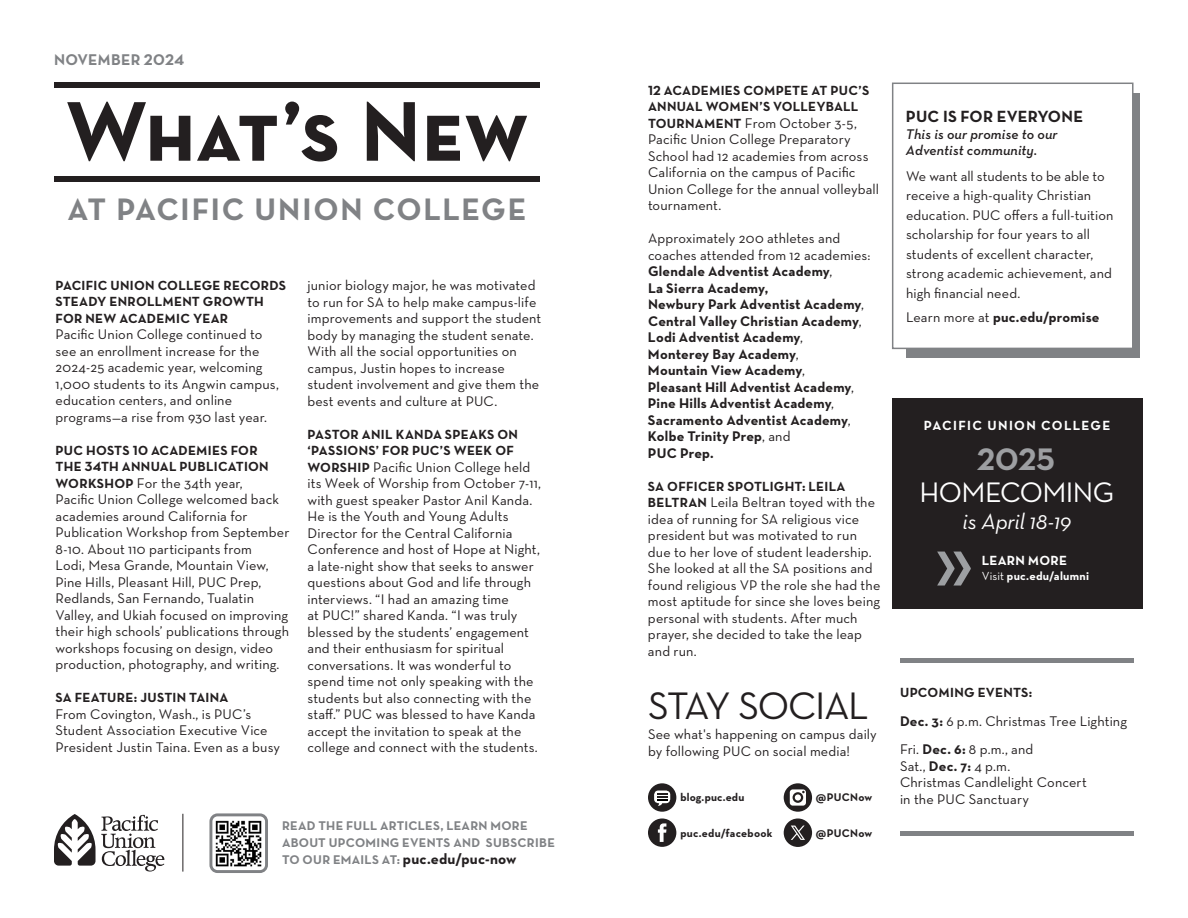
<style>
.page{position:relative;width:1188px;height:918px;background:#fff}
.page>*{position:absolute;margin:0;border:0;box-sizing:border-box;transform-origin:0 0}
.t1{font:86.1px "Neutra Text Bold SC";color:#231f20}
.Gold_Headline{font:39px "Neutra Text";letter-spacing:-.04em;color:#231f20}
.t2{font:31.65px "Neutra Text Bold Alt";letter-spacing:.055em;color:#808285}
.Gold_Headline-2{font:31.65px "Neutra Text Bold Alt";color:#9d9fa2}
.Gold_Headline-3{font:28.8px "Neutra Text";letter-spacing:-.02em;color:#fff}
.Gold_Headline-4{font:italic 22.65px "Neutra Text";letter-spacing:-.01em;color:#fff}
.t3{font:16.5px "Neutra Text Bold Alt";letter-spacing:.01em;color:#231f20}
.t4{font:15.75px "Neutra Text Bold Alt";letter-spacing:.015em;color:#808285}
.t5{font:700 15px "Neutra Text";letter-spacing:.015em;color:#231f20}
.t6{font:14.25px/16.5px "Neutra Text";letter-spacing:.01em;color:#231f20}
.t7{font:700 14.25px/16.5px "Neutra Text";letter-spacing:.015em;color:#231f20}
.t8{font:italic 600 14.25px "Neutra Text";letter-spacing:.01em;color:#231f20}
.t9{font:13.5px/16.5px "Neutra Text Bold Alt";letter-spacing:.02em;color:#231f20}
.feature_side_bar_text{font:13.5px "Neutra Text Bold SC Alt";letter-spacing:.085em;color:#fff}
.feature_side_bar_text-2{font:13.5px "Neutra Text Bold SC Alt";letter-spacing:.02em;color:#fff}
.t10{font:700 12.75px/17px "Neutra Text";letter-spacing:.02em;color:#808285}
.feature_side_bar_text-3{font:700 11.85px "Neutra Text";letter-spacing:.025em;color:#fff}
.t11{font:700 11.25px "Neutra Text";letter-spacing:.02em;color:#231f20}
.s1{font-family:"Neutra Text Bold Alt";font-size:13.5px}
.s2{font-size:12.75px;color:#808285}
.s3{font-weight:400}
.s4{font-weight:700}
</style>
<div class="page">
<hr style="left:183px;top:814px;width:1px;height:58px;background:#231f20">
<svg style="left:54px;top:814px;width:110px;height:58px"></svg>
<div style="left:209px;top:813px;width:59px;height:60px;border:3px solid #808285;border-radius:7px"></div>
<img style="left:215px;top:820px;width:47px;height:47px">
<hr style="left:900px;top:659px;width:234px;height:4px;background:#808285">
<div style="left:54px;top:176px;width:486px;height:5px;background:#231f20"></div>
<div style="left:54px;top:83px;width:486px;height:5px;background:#231f20"></div>
<hr style="left:900px;top:832px;width:234px;height:4px;background:#808285">
<div style="left:906px;top:93px;width:234px;height:264px;background:#808285"></div>
<div style="left:892px;top:83px;width:242px;height:266px;background:#fff;border:2px solid #808285"></div>
<div style="left:892px;top:398px;width:250px;height:210px;background:#231f20"></div>
<svg style="left:937px;top:552px;width:34px;height:34px"></svg>
<svg style="left:648px;top:783px;width:28px;height:29px"></svg>
<svg style="left:784px;top:783px;width:28px;height:29px"></svg>
<svg style="left:648px;top:818px;width:28px;height:29px"></svg>
<svg style="left:784px;top:818px;width:28px;height:29px"></svg>
<p class="t4" style="left:54px;top:50px;width:132px">NOVEMBER 2024</p>
<p class="t1" style="left:65px;top:78px;width:465px">What’s New</p>
<p class="t2" style="left:68px;top:189px;width:460px">AT PACIFIC UNION COLLEGE</p>
<p class="t9" style="left:56px;top:277px;width:232px">PACIFIC UNION COLLEGE RECORDS<br>STEADY ENROLLMENT GROWTH<br>FOR NEW ACADEMIC YEAR</p>
<p class="t6" style="left:56px;top:326px;width:225px">Pacific Union College continued to see an enrollment increase for the 2024-25 academic year, welcoming 1,000 students to its Angwin campus, education centers, and online programs—a rise from 930 last year.</p>
<p class="t9" style="left:56px;top:442px;width:215px">PUC HOSTS 10 ACADEMIES FOR<br>THE 34TH ANNUAL PUBLICATION</p>
<p class="t6" style="left:56px;top:474px;width:235px"><span class="s1">WORKSHOP</span> For the 34th year,<br>Pacific Union College welcomed back academies around California for Publication Workshop from September 8-10. About 110 participants from<br>Lodi, Mesa Grande, Mountain View, Pine Hills, Pleasant Hill, PUC Prep, Redlands, San Fernando, Tualatin Valley, and Ukiah focused on improving their high schools’ publications through workshops focusing on design, video production, photography, and writing.</p>
<p class="t9" style="left:56px;top:689px;width:174px">SA FEATURE: JUSTIN TAINA</p>
<p class="t6" style="left:56px;top:705px;width:226px">From Covington, Wash., is PUC’s<br>Student Association Executive Vice<br>President Justin Taina. Even as a busy</p>
<p class="t6" style="left:308px;top:277px;width:235px">junior biology major, he was motivated to run for SA to help make campus-life improvements and support the student body by managing the student senate.<br>With all the social opportunities on campus, Justin hopes to increase student involvement and give them the best events and culture at PUC.</p>
<p class="t9" style="left:308px;top:426px;width:212px">PASTOR ANIL KANDA SPEAKS ON ‘PASSIONS’ FOR PUC’S WEEK OF</p>
<p class="t6" style="left:308px;top:458px;width:235px"><span class="s1">WORSHIP</span> Pacific Union College held its Week of Worship from October 7-11, with guest speaker Pastor Anil Kanda.<br>He is the Youth and Young Adults Director for the Central California Conference and host of Hope at Night, a late-night show that seeks to answer questions about God and life through interviews. “I had an amazing time<br>at PUC!” shared Kanda. “I was truly blessed by the students’ engagement and their enthusiasm for spiritual conversations. It was wonderful to spend time not only speaking with the students but also connecting with the staff.” PUC was blessed to have Kanda accept the invitation to speak at the college and connect with the students.</p>
<p class="t10" style="left:282px;top:817px;width:275px">READ THE FULL ARTICLES, LEARN MORE<br>ABOUT UPCOMING EVENTS AND SUBSCRIBE</p>
<p class="t5" style="left:282px;top:850px;width:236px"><span class="s2">TO OUR EMAILS AT:</span> puc.edu/puc-now</p>
<p class="t9" style="left:648px;top:81px;width:223px">12 ACADEMIES COMPETE AT PUC’S<br>ANNUAL WOMEN’S VOLLEYBALL</p>
<p class="t6" style="left:648px;top:114px;width:233px"><span class="s1">TOURNAMENT</span> From October 3-5,<br>Pacific Union College Preparatory<br>School had 12 academies from across<br>California on the campus of Pacific<br>Union College for the annual volleyball tournament.</p>
<p class="t6" style="left:648px;top:230px;width:224px">Approximately 200 athletes and coaches attended from 12 academies:</p>
<p class="t7" style="left:648px;top:263px;width:186px">Glendale Adventist Academy<span class="s3">,</span></p>
<p class="t7" style="left:648px;top:279px;width:122px">La Sierra Academy,</p>
<p class="t7" style="left:648px;top:296px;width:217px">Newbury Park Adventist Academy<span class="s3">,<br></span>Central Valley Christian Academy<span class="s3">,</span></p>
<p class="t7" style="left:648px;top:329px;width:157px">Lodi Adventist Academy<span class="s3">,</span></p>
<p class="t7" style="left:648px;top:345px;width:152px">Monterey Bay Academy<span class="s3">,</span></p>
<p class="t7" style="left:648px;top:362px;width:158px">Mountain View Academy<span class="s3">,</span></p>
<p class="t7" style="left:648px;top:378px;width:207px">Pleasant Hill Adventist Academy<span class="s3">,</span></p>
<p class="t7" style="left:648px;top:395px;width:204px">Pine Hills Adventist Academy<span class="s3">,<br></span>Sacramento Adventist Academy<span class="s3">,</span></p>
<p class="t7" style="left:648px;top:428px;width:144px">Kolbe Trinity Prep<span class="s3">, and</span></p>
<p class="t7" style="left:648px;top:444px;width:67px">PUC Prep.</p>
<p class="t9" style="left:648px;top:477px;width:199px">SA OFFICER SPOTLIGHT: LEILA</p>
<p class="t6" style="left:648px;top:494px;width:234px"><span class="s1">BELTRAN</span> Leila Beltran toyed with the idea of running for SA religious vice president but was motivated to run due to her love of student leadership.<br>She looked at all the SA positions and found religious VP the role she had the most aptitude for since she loves being personal with students. After much prayer, she decided to take the leap and run.</p>
<p class="Gold_Headline" style="left:648px;top:683px;width:222px">STAY SOCIAL</p>
<p class="t6" style="left:648px;top:726px;width:230px">See what's happening on campus daily</p>
<p class="t6" style="left:648px;top:742px;width:204px">by following PUC on social media!</p>
<p class="t11" style="left:680px;top:791px;width:65px">blog.puc.edu</p>
<p class="t11" style="left:816px;top:791px;width:58px">@PUCNow</p>
<p class="t11" style="left:680px;top:826px;width:93px">puc.edu/facebook</p>
<p class="t11" style="left:816px;top:826px;width:58px">@PUCNow</p>
<p class="t3" style="left:906px;top:106px;width:179px">PUC IS FOR EVERYONE</p>
<p class="t8" style="left:906px;top:125px;width:153px">This is our promise to our</p>
<p class="t8" style="left:906px;top:142px;width:133px">Adventist community.</p>
<p class="t6" style="left:906px;top:166px;width:209px;line-height:19.5px">We want all students to be able to receive a high-quality Christian education. PUC offers a full-tuition scholarship for four years to all students of excellent character,</p>
<p class="t6" style="left:906px;top:263px;width:208px;line-height:19.5px">strong academic achievement, and high financial need.</p>
<p class="t7" style="left:906px;top:308px;width:195px"><span class="s3">Learn more at</span> puc.edu/promise</p>
<p class="feature_side_bar_text" style="left:924px;top:417px;width:188px">PACIFIC UNION COLLEGE</p>
<p class="Gold_Headline-2" style="left:977px;top:439px;width:79px">2025</p>
<p class="Gold_Headline-3" style="left:920px;top:475px;width:196px">HOMECOMING</p>
<p class="Gold_Headline-4" style="left:962px;top:508px;width:111px">is April 18-19</p>
<p class="feature_side_bar_text-2" style="left:982px;top:552px;width:87px">LEARN MORE</p>
<p class="feature_side_bar_text-3" style="left:982px;top:569px;width:109px"><span class="s3">Visit</span> puc.edu/alumni</p>
<p class="t9" style="left:900px;top:684px;width:134px">UPCOMING EVENTS:</p>
<p class="t6" style="left:900px;top:712px;width:229px"><span class="s4">Dec. 3:</span> 6 p.m. Christmas Tree Lighting</p>
<p class="t6" style="left:900px;top:741px;width:135px">Fri. <span class="s4">Dec. 6:</span> 8 p.m., and</p>
<p class="t6" style="left:900px;top:757px;width:112px">Sat., <span class="s4">Dec. 7:</span> 4 p.m.</p>
<p class="t6" style="left:900px;top:774px;width:188px">Christmas Candlelight Concert</p>
<p class="t6" style="left:900px;top:790px;width:131px">in the PUC Sanctuary</p>
</div>
